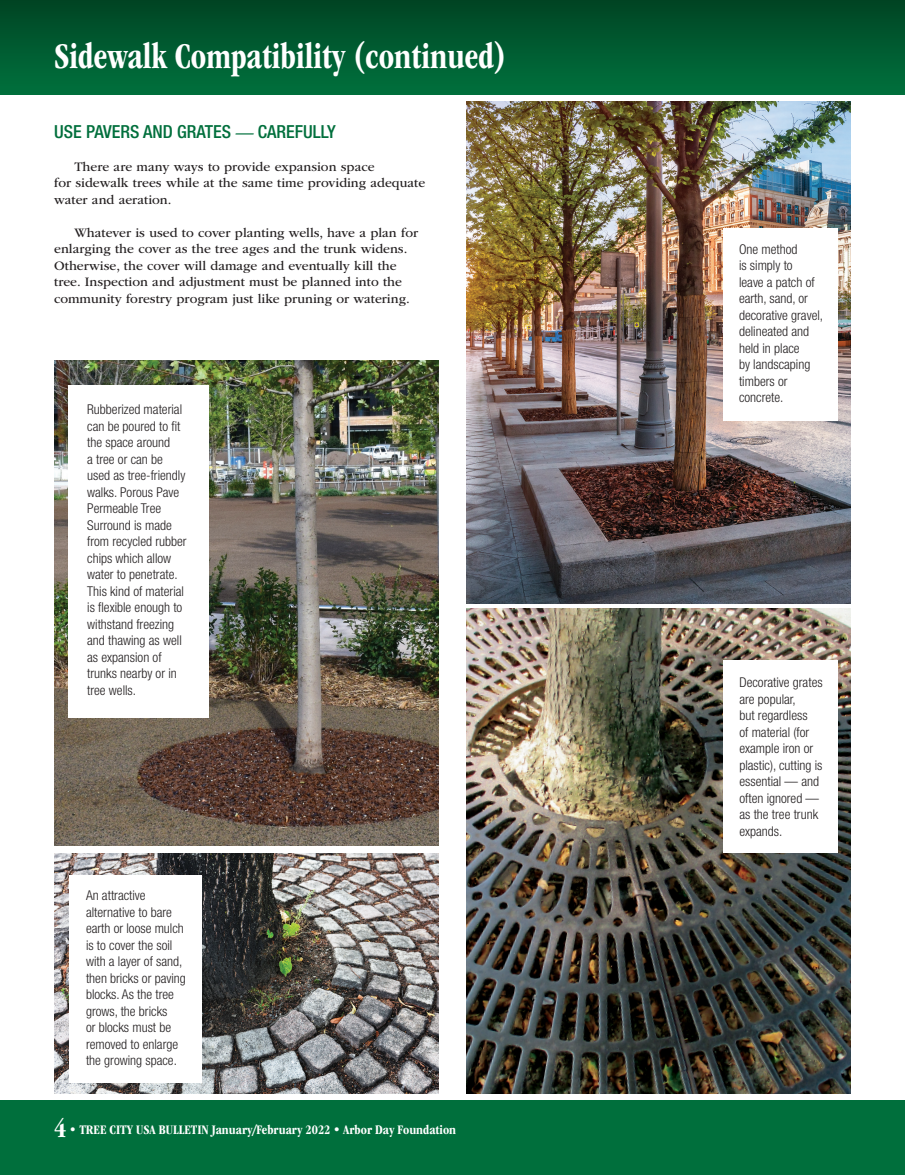
<style>
.page{position:relative;width:905px;height:1175px;background:#fff}
.page>*{position:absolute;margin:0;border:0;box-sizing:border-box;transform-origin:0 0}
.Page_Headline{font:700 condensed 37.5px "ITC Garamond Std";color:#fff;scale:.9 1}
.All-Cap_Section_Head{font:500 condensed 18px "Helvetica Neue LT Std";color:#006f3c}
.t1{font:300 condensed 13.5px/16.5px "Helvetica Neue LT Std";color:#231f20}
.Basic_body{font:13.5px/16.5px "ITC Garamond Std";color:#231f20}
.t2{font:700 condensed 13.5px "ITC Garamond Std";color:#fff}
.s1{font-family:"ITC Garamond Std";font-weight:400;font-style:italic;font-stretch:normal}
.s2{font-size:27px}
</style>
<div class="page">
<div style="left:0;top:1100px;width:905px;height:75px;background:#006f3c"></div>
<div style="left:0;top:0;width:905px;height:95px;background:linear-gradient(to bottom,#004423,#00713d)"></div>
<img style="left:466px;top:101px;width:385px;height:502px">
<img style="left:467px;top:609px;width:384px;height:485px">
<div style="left:723px;top:661px;width:114px;height:192px;background:#fff"></div>
<div style="left:723px;top:229px;width:114px;height:192px;background:#fff"></div>
<img style="left:54px;top:360px;width:385px;height:486px">
<img style="left:54px;top:853px;width:384px;height:241px">
<div style="left:69px;top:875px;width:133px;height:208px;background:#fff"></div>
<div style="left:69px;top:385px;width:140px;height:333px;background:#fff"></div>
<p class="Page_Headline" style="left:54px;top:35px;width:504px">Sidewalk Compatibility (continued)</p>
<p class="All-Cap_Section_Head" style="left:54px;top:121px;width:283px">USE PAVERS AND GRATES <span class="s1">—</span> CAREFULLY</p>
<p class="Basic_body" style="left:54px;top:158px;width:373px;text-indent:20px">There are many ways to provide expansion space<br>for sidewalk trees while at the same time providing adequate water and aeration.</p>
<p class="Basic_body" style="left:54px;top:224px;width:365px;text-indent:20px">Whatever is used to cover planting wells, have a plan for enlarging the cover as the tree ages and the trunk widens.<br>Otherwise, the cover will damage and eventually kill the tree. Inspection and adjustment must be planned into the community forestry program just like pruning or watering.</p>
<p class="t1" style="left:87px;top:401px;width:101px">Rubberized material can be poured to fit the space around<br>a tree or can be used as tree-friendly walks. Porous Pave<br>Permeable Tree<br>Surround is made from recycled rubber chips which allow water to penetrate.<br>This kind of material</p>
<p class="t1" style="left:87px;top:599px;width:97px">is flexible enough to withstand freezing</p>
<p class="t1" style="left:87px;top:632px;width:96px">and thawing as well as expansion of</p>
<p class="t1" style="left:87px;top:665px;width:91px">trunks nearby or in tree wells.</p>
<p class="t1" style="left:86px;top:887px;width:101px">An attractive alternative to bare earth or loose mulch is to cover the soil with a layer of sand, then bricks or paving blocks. As the tree grows, the bricks<br>or blocks must be removed to enlarge the growing space.</p>
<p class="t2" style="left:54px;top:1122px;width:403px"><span class="s2">4</span> • TREE CITY USA BULLETIN January/February 2022 • Arbor Day Foundation</p>
<p class="t1" style="left:739px;top:241px;width:86px">One method<br>is simply to<br>leave a patch of earth, sand, or decorative gravel, delineated and held in place<br>by landscaping timbers or concrete.</p>
<p class="t1" style="left:739px;top:674px;width:85px">Decorative grates are popular,<br>but regardless<br>of material (for example iron or plastic), cutting is essential — and often ignored — as the tree trunk expands.</p>
</div>
